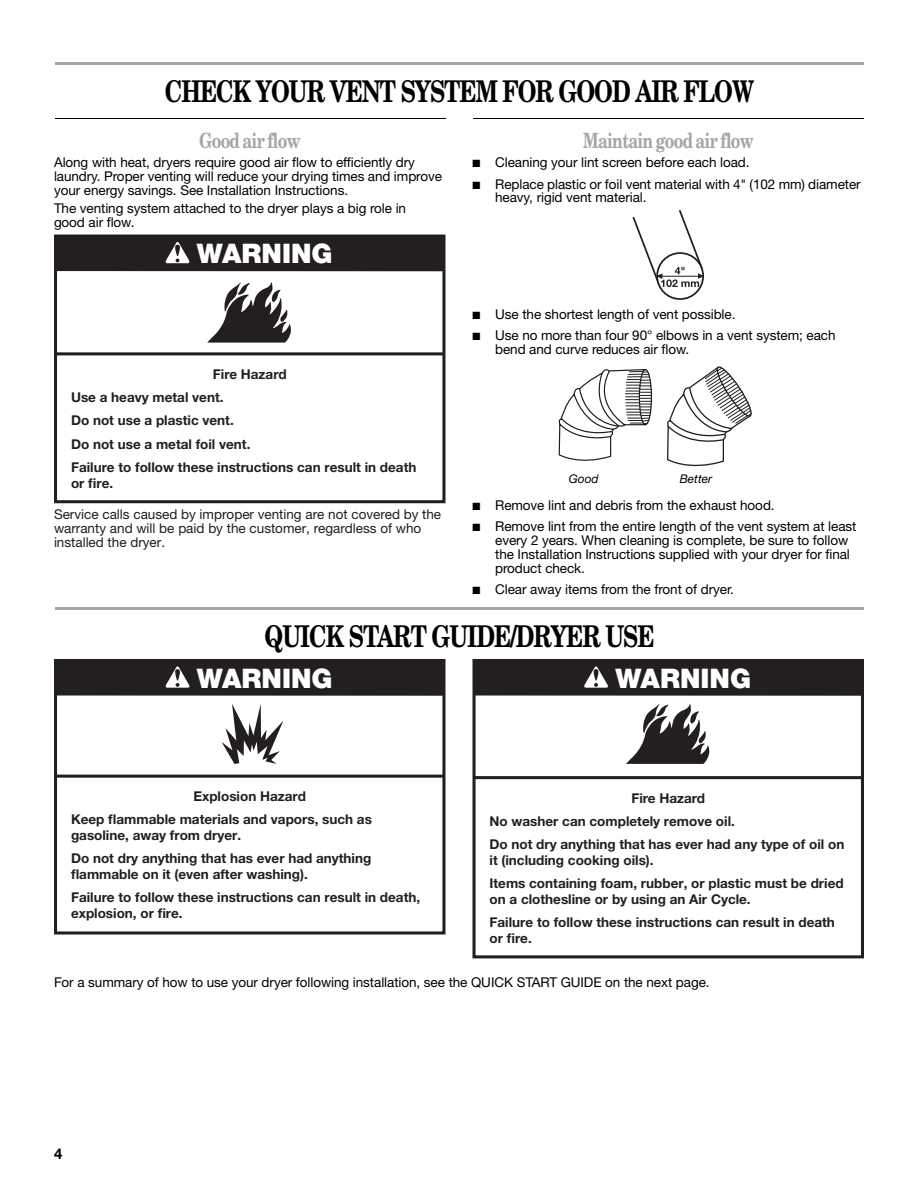
<style>
.page{position:relative;width:918px;height:1188px;background:#fff}
.page>*{position:absolute;margin:0;border:0;box-sizing:border-box;transform-origin:0 0}
._1_Heading_1_XC{font:700 30px "New Century Schlbk LT Std";letter-spacing:-.04em;color:#000;scale:.75 1}
.t1{font:900 27px "Helvetica Neue LT Std";color:#fff}
._1_Heading_2{font:700 21px "New Century Schlbk LT Std";letter-spacing:-.04em;color:#a6a6a6;scale:.75 1}
.t2{font:700 15px "Helvetica Neue LT Std";color:#000}
.t3{font:700 13.5px/23.2px "Helvetica Neue LT Std";color:#231f20}
._3_Bullet_1{font:13.5px/13.8px "Helvetica Neue LT Std";letter-spacing:-.005em;color:#000}
._2_Body{font:13.5px/13.8px "Helvetica Neue LT Std";letter-spacing:-.005em;color:#000}
._2_Body-2{font:13.5px/13.8px "Helvetica Neue LT Std";color:#211d1e}
._6_Cutline_-_Table{font:italic 12px "Helvetica Neue LT Std";color:#000}
</style>
<div class="page">
<hr style="left:57px;top:62px;width:807px;height:3px;background:#a6a6a6">
<hr style="left:55px;top:118px;width:391px;height:1px;background:#000">
<svg style="left:207px;top:282px;width:84px;height:61px"></svg>
<hr style="left:56px;top:352px;width:388px;height:3px;background:#231f20">
<div style="left:54px;top:235px;width:391px;height:268px;border:3px solid #231f20"></div>
<div style="left:56px;top:235px;width:388px;height:36px;background:#231f20"></div>
<svg style="left:165px;top:242px;width:25px;height:21px"></svg>
<hr style="left:474px;top:118px;width:390px;height:1px;background:#000">
<div style="left:656px;top:252px;width:48px;height:48px;border:2px solid #231f20;border-radius:50%"></div>
<svg style="left:632px;top:210px;width:72px;height:77px"></svg>
<svg style="left:559px;top:369px;width:94px;height:92px"></svg>
<svg style="left:667px;top:366px;width:85px;height:101px"></svg>
<hr style="left:57px;top:607px;width:807px;height:3px;background:#a6a6a6">
<hr style="left:56px;top:775px;width:388px;height:3px;background:#231f20">
<div style="left:54px;top:659px;width:392px;height:276px;border:3px solid #231f20"></div>
<div style="left:56px;top:660px;width:388px;height:36px;background:#231f20"></div>
<svg style="left:165px;top:666px;width:25px;height:22px"></svg>
<svg style="left:222px;top:704px;width:61px;height:60px"></svg>
<svg style="left:626px;top:704px;width:84px;height:60px"></svg>
<hr style="left:474px;top:776px;width:388px;height:3px;background:#231f20">
<div style="left:472px;top:659px;width:392px;height:299px;border:3px solid #231f20"></div>
<div style="left:474px;top:660px;width:388px;height:36px;background:#231f20"></div>
<svg style="left:584px;top:666px;width:24px;height:22px"></svg>
<p class="_1_Heading_1_XC" style="left:165px;top:80px;width:787px">CHECK YOUR VENT SYSTEM FOR GOOD AIR FLOW</p>
<p class="_1_Heading_2" style="left:199px;top:133px;width:137px">Good air flow</p>
<p class="_2_Body" style="left:54px;top:157px;width:390px">Along with heat, dryers require good air flow to efficiently dry laundry. Proper venting will reduce your drying times and improve your energy savings. See Installation Instructions.</p>
<p class="_2_Body" style="left:54px;top:203px;width:354px">The venting system attached to the dryer plays a big role in good air flow.</p>
<p class="t1" style="left:197px;top:244px;width:137px">WARNING</p>
<p class="_1_Heading_2" style="left:583px;top:133px;width:229px">Maintain good air flow</p>
<p class="_3_Bullet_1" style="left:472px;top:157px;width:279px">■ Cleaning your lint screen before each load.</p>
<p class="_3_Bullet_1" style="left:495px;top:178px;width:367px;text-indent:-23px">■ Replace plastic or foil vent material with 4" (102 mm) diameter heavy, rigid vent material.</p>
<p class="_3_Bullet_1" style="left:472px;top:309px;width:264px">■ Use the shortest length of vent possible.</p>
<p class="_3_Bullet_1" style="left:495px;top:330px;width:342px;text-indent:-23px">■ Use no more than four 90° elbows in a vent system; each bend and curve reduces air flow.</p>
<p class="t3" style="left:71px;top:364px;width:347px;text-indent:142px">Fire Hazard<br>Use a heavy metal vent.<br>Do not use a plastic vent.<br>Do not use a metal foil vent.<br>Failure to follow these instructions can result in death</p>
<p class="t3" style="left:71px;top:472px;width:44px">or fire.</p>
<p class="_2_Body-2" style="left:54px;top:509px;width:389px">Service calls caused by improper venting are not covered by the warranty and will be paid by the customer, regardless of who installed the dryer.</p>
<p class="_6_Cutline_-_Table" style="left:569px;top:474px;width:31px">Good</p>
<p class="_6_Cutline_-_Table" style="left:680px;top:474px;width:34px">Better</p>
<p class="_3_Bullet_1" style="left:472px;top:499px;width:304px">■ Remove lint and debris from the exhaust hood.</p>
<p class="_3_Bullet_1" style="left:495px;top:521px;width:363px;text-indent:-23px">■ Remove lint from the entire length of the vent system at least every 2 years. When cleaning is complete, be sure to follow the Installation Instructions supplied with your dryer for final product check.</p>
<p class="_3_Bullet_1" style="left:472px;top:584px;width:263px">■ Clear away items from the front of dryer.</p>
<p class="_1_Heading_1_XC" style="left:265px;top:625px;width:521px">QUICK START GUIDE/DRYER USE</p>
<p class="t1" style="left:197px;top:668px;width:137px">WARNING</p>
<p class="t1" style="left:616px;top:668px;width:137px">WARNING</p>
<p class="t3" style="left:71px;top:786px;width:302px;text-indent:122px">Explosion Hazard<br>Keep flammable materials and vapors, such as</p>
<p class="t3" style="left:71px;top:825px;width:302px">gasoline, away from dryer.<br>Do not dry anything that has ever had anything</p>
<p class="t3" style="left:71px;top:864px;width:351px">flammable on it (even after washing).<br>Failure to follow these instructions can result in death,</p>
<p class="t3" style="left:71px;top:903px;width:113px">explosion, or fire.</p>
<p class="t3" style="left:490px;top:787px;width:356px;text-indent:142px">Fire Hazard<br>No washer can completely remove oil.<br>Do not dry anything that has ever had any type of oil on</p>
<p class="t3" style="left:490px;top:850px;width:356px">it (including cooking oils).<br>Items containing foam, rubber, or plastic must be dried</p>
<p class="t3" style="left:490px;top:889px;width:347px">on a clothesline or by using an Air Cycle.<br>Failure to follow these instructions can result in death</p>
<p class="t3" style="left:490px;top:928px;width:44px">or fire.</p>
<p class="_2_Body" style="left:54px;top:976px;width:657px">For a summary of how to use your dryer following installation, see the QUICK START GUIDE on the next page.</p>
<p class="t2" style="left:54px;top:1148px;width:10px">4</p>
</div>
